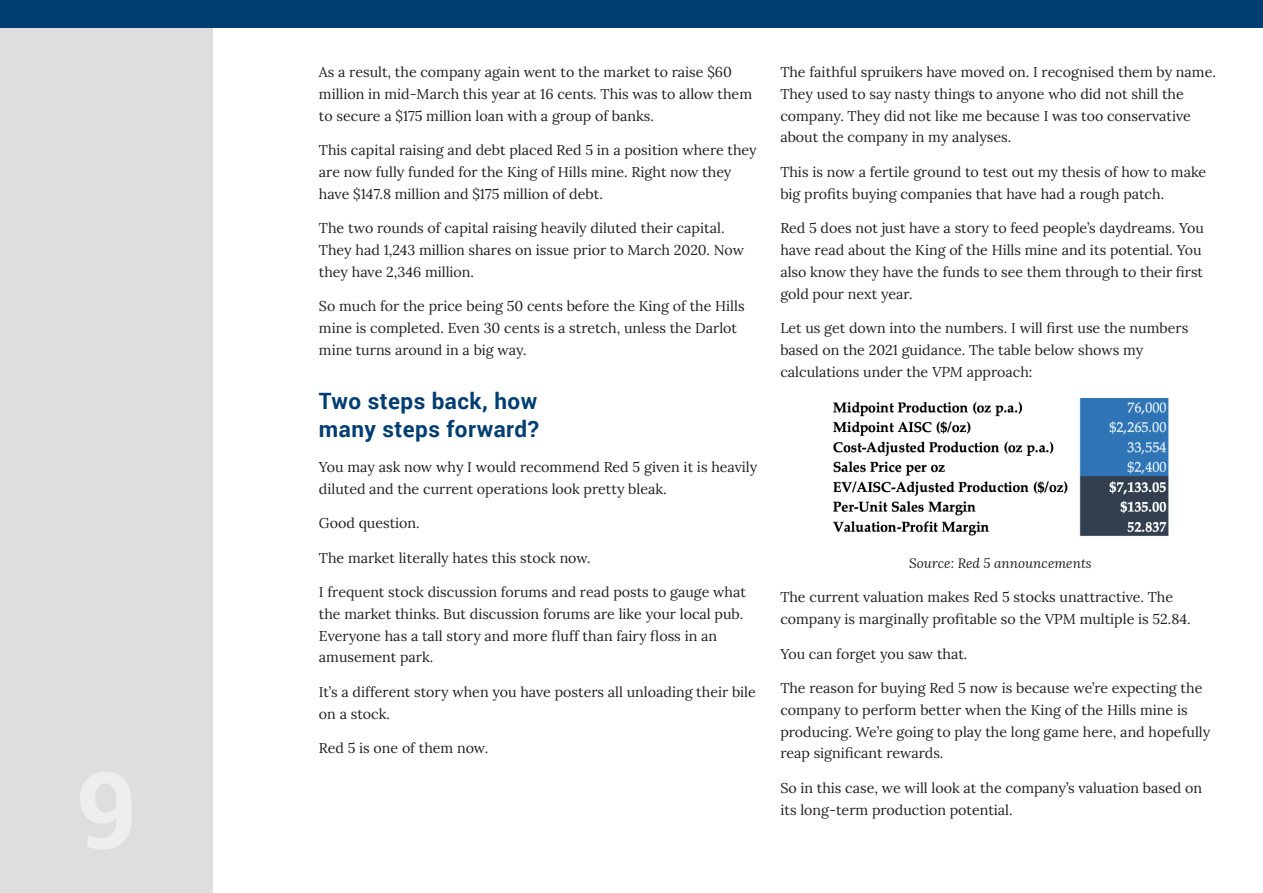
<style>
.page{position:relative;width:1263px;height:893px;background:#fff}
.page>*{position:absolute;margin:0;border:0;box-sizing:border-box;transform-origin:0 0}
.Heading_1{font:700 22.5px/28.5px "Roboto";letter-spacing:.02em;color:#003d71}
.Body{font:14.25px/21.8px "Lora";color:#231f20}
.Source{font:italic 13.5px "Lora";color:#231f20}
.s1{font-style:italic}
</style>
<div class="page">
<div style="left:0;top:0;width:213px;height:893px;background:#dedede"></div>
<div style="left:0;top:0;width:1263px;height:27px;background:#003d71"></div>
<img style="left:832px;top:398px;width:337px;height:138px">
<p class="Body" style="left:319px;top:60px;width:435px">As a result, the company again went to the market to raise $60 million in mid-March this year at 16 cents. This was to allow them to secure a $175 million loan with a group of banks.</p>
<p class="Body" style="left:319px;top:138px;width:439px">This capital raising and debt placed Red 5 in a position where they are now fully funded for the King of Hills mine. Right now they have $147.8 million and $175 million of debt.</p>
<p class="Body" style="left:319px;top:216px;width:427px">The two rounds of capital raising heavily diluted their capital.<br>They had 1,243 million shares on issue prior to March 2020. Now they have 2,346 million.</p>
<p class="Body" style="left:319px;top:294px;width:427px">So much for the price being 50 cents before the King of the Hills mine is completed. Even 30 cents is a stretch, unless the Darlot mine turns around in a big way.</p>
<p class="Heading_1" style="left:319px;top:386px;width:222px">Two steps back, how many steps forward?</p>
<p class="Body" style="left:319px;top:455px;width:440px">You may ask now why I would recommend Red 5 given it is heavily diluted and the current operations look pretty bleak.</p>
<p class="Body" style="left:319px;top:511px;width:102px">Good question.</p>
<p class="Body" style="left:319px;top:546px;width:273px">The market literally hates this stock now.</p>
<p class="Body" style="left:319px;top:580px;width:428px">I frequent stock discussion forums and read posts to gauge what the market thinks. But discussion forums are like your local pub.<br>Everyone has a tall story and more fluff than fairy floss in an amusement park.</p>
<p class="Body" style="left:319px;top:680px;width:438px">It’s a different story when you have posters all unloading their bile on a stock.</p>
<p class="Body" style="left:319px;top:736px;width:171px">Red 5 is one of them now.</p>
<p class="Body" style="left:780px;top:60px;width:437px">The faithful spruikers have moved on. I recognised them by name.<br>They used to say nasty things to anyone who did not shill the company. They did not like me because I was too conservative about the company in my analyses.</p>
<p class="Body" style="left:780px;top:160px;width:427px">This is now a fertile ground to test out my thesis of how to make big profits buying companies that have had a rough patch.</p>
<p class="Body" style="left:780px;top:216px;width:425px">Red 5 does not just have a story to feed people’s daydreams. You have read about the King of the Hills mine and its potential. You also know they have the funds to see them through to their first gold pour next year.</p>
<p class="Body" style="left:780px;top:316px;width:409px">Let us get down into the numbers. I will first use the numbers based on the 2021 guidance. The table below shows my calculations under the <span class="s1">VPM</span> approach:</p>
<p class="Source" style="left:909px;top:554px;width:184px">Source: Red 5 announcements</p>
<p class="Body" style="left:780px;top:585px;width:412px">The current valuation makes Red 5 stocks unattractive. The company is marginally profitable so the VPM multiple is 52.84.</p>
<p class="Body" style="left:780px;top:642px;width:189px">You can forget you saw that.</p>
<p class="Body" style="left:780px;top:676px;width:431px">The reason for buying Red 5 now is because we’re expecting the company to perform better when the King of the Hills mine is producing. We’re going to play the long game here, and hopefully reap significant rewards.</p>
<p class="Body" style="left:780px;top:776px;width:423px">So in this case, we will look at the company’s valuation based on its long-term production potential.</p>
</div>
